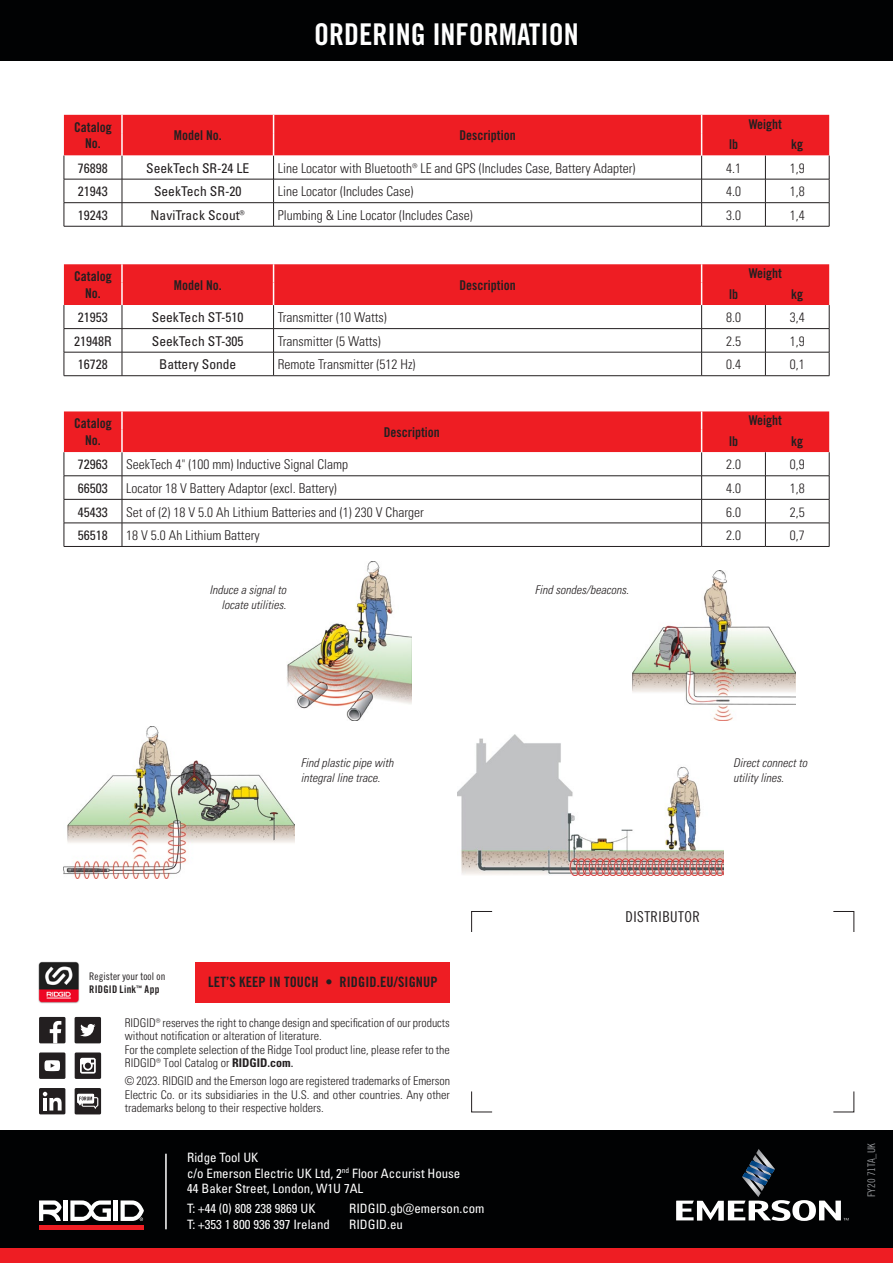
<style>
.page{position:relative;width:893px;height:1263px;background:#fff}
.page>*{position:absolute;margin:0;border:0;box-sizing:border-box;transform-origin:0 0}
.t1{font:30px "Trade Gothic LT Pro Bd Cn 20";color:#fff}
.t2{font:15px "Trade Gothic LT Com Cn 18";letter-spacing:.03em;color:#231f20}
.t3{font:14.25px "Trade Gothic LT Pro Bd Cn 20";letter-spacing:.01em;color:#231f20}
.t4{font:13.5px "Univers LTCYR 47 Light Cond";color:#231f20}
.t5{font:condensed 13.5px "Univers LTCYR 57";color:#231f20}
.t6{font:13.5px/16.5px "Trade Gothic LT Pro Bd Cn 20";color:#231f20;text-align:center}
.t7{font:condensed 12.9px "Univers LTCYR 57";color:#fff}
.body{font:12px/13.6px "Univers LTCYR 47 Light Cond";color:#231f20}
.Photo_caption{font:12px/15px "Univers LTCYR 47 Light Cond Obl";color:#231f20}
.t8{font:10.5px "Trade Gothic LT Pro Cn 18";letter-spacing:.01em;color:#231f20}
.t9{font:10.5px "Trade Gothic LT Pro Bd Cn 20";letter-spacing:.025em;color:#231f20}
.t10{font:10.5px "Trade Gothic LT Pro Cn 18";color:#939598}
.s1{font-family:"Univers LTCYR 67 Bold Cond"}
.s2{font-family:"Univers LTCYR 57";font-stretch:condensed}
</style>
<div class="page">
<div style="left:39px;top:1017px;width:26px;height:26px;background:#231f20"></div>
<svg style="left:50px;top:1021px;width:11px;height:22px"></svg>
<div style="left:39px;top:1052px;width:26px;height:27px;background:#231f20"></div>
<svg style="left:45px;top:1060px;width:15px;height:11px"></svg>
<div style="left:75px;top:1052px;width:26px;height:27px;background:#231f20"></div>
<svg style="left:80px;top:1058px;width:16px;height:15px"></svg>
<div style="left:39px;top:1088px;width:26px;height:26px;background:#231f20"></div>
<svg style="left:43px;top:1092px;width:19px;height:18px"></svg>
<div style="left:75px;top:1088px;width:26px;height:26px;background:#231f20"></div>
<svg style="left:77px;top:1094px;width:22px;height:15px"></svg>
<div style="left:75px;top:1017px;width:26px;height:26px;background:#231f20"></div>
<svg style="left:80px;top:1024px;width:15px;height:12px"></svg>
<div style="left:196px;top:962px;width:254px;height:40px;background:#ee1d23"></div>
<img style="left:38px;top:961px;width:42px;height:43px">
<img style="left:39px;top:962px;width:39px;height:40px">
<div style="left:0;top:0;width:893px;height:61px;background:#010203"></div>
<img style="left:64px;top:726px;width:230px;height:153px">
<img style="left:286px;top:562px;width:126px;height:158px">
<img style="left:633px;top:571px;width:163px;height:149px">
<img style="left:457px;top:734px;width:267px;height:142px">
<div style="left:0;top:1130px;width:893px;height:118px;background:#010203"></div>
<svg style="left:676px;top:1149px;width:173px;height:72px"></svg>
<hr style="left:39px;top:1225px;width:104px;height:4px;background:#ee1d23">
<hr style="left:64px;top:1200px;width:4px;height:21px;background:#fff">
<hr style="left:114px;top:1200px;width:4px;height:21px;background:#fff">
<svg style="left:39px;top:1200px;width:23px;height:21px"></svg>
<svg style="left:70px;top:1200px;width:41px;height:21px"></svg>
<svg style="left:121px;top:1200px;width:23px;height:21px"></svg>
<div style="left:0;top:1248px;width:893px;height:15px;background:#ee1d23"></div>
<hr style="left:64px;top:226px;width:58px;height:1px;background:#231f20">
<hr style="left:122px;top:226px;width:152px;height:1px;background:#231f20">
<hr style="left:274px;top:226px;width:428px;height:1px;background:#231f20">
<hr style="left:702px;top:226px;width:63px;height:1px;background:#231f20">
<hr style="left:765px;top:226px;width:64px;height:1px;background:#231f20">
<svg style="left:64px;top:115px;width:766px;height:111px"></svg>
<svg style="left:64px;top:264px;width:766px;height:112px"></svg>
<hr style="left:64px;top:546px;width:58px;height:1px;background:#231f20">
<hr style="left:122px;top:546px;width:580px;height:1px;background:#231f20">
<hr style="left:702px;top:546px;width:63px;height:1px;background:#231f20">
<hr style="left:765px;top:546px;width:64px;height:1px;background:#231f20">
<svg style="left:64px;top:411px;width:766px;height:135px"></svg>
<hr style="left:165px;top:1154px;width:2px;height:75px;background:#fff">
<p class="t1" style="left:314px;top:16px;width:266px">ORDERING INFORMATION</p>
<p class="t6" style="left:74px;top:119px;width:39px">Catalog<br>No.</p>
<p class="t6" style="left:174px;top:127px;width:49px">Model No.</p>
<p class="t6" style="left:459px;top:127px;width:58px">Description</p>
<p class="t6" style="left:749px;top:116px;width:35px">Weight</p>
<p class="t6" style="left:729px;top:136px;width:10px">lb</p>
<p class="t6" style="left:791px;top:136px;width:13px">kg</p>
<p class="t5" style="left:78px;top:159px;width:31px">76898</p>
<p class="t5" style="left:146px;top:159px;width:105px">SeekTech SR-24 LE</p>
<p class="t4" style="left:278px;top:159px;width:359px">Line Locator with Bluetooth® LE and GPS (Includes Case, Battery Adapter)</p>
<p class="t4" style="left:726px;top:159px;width:16px">4.1</p>
<p class="t4" style="left:790px;top:159px;width:16px">1,9</p>
<p class="t5" style="left:78px;top:183px;width:31px">21943</p>
<p class="t5" style="left:154px;top:183px;width:89px">SeekTech SR-20</p>
<p class="t4" style="left:278px;top:182px;width:137px">Line Locator (Includes Case)</p>
<p class="t4" style="left:726px;top:182px;width:16px">4.0</p>
<p class="t4" style="left:790px;top:182px;width:16px">1,8</p>
<p class="t5" style="left:78px;top:206px;width:31px">19243</p>
<p class="t5" style="left:151px;top:206px;width:96px">NaviTrack Scout®</p>
<p class="t4" style="left:278px;top:206px;width:196px">Plumbing &amp; Line Locator (Includes Case)</p>
<p class="t4" style="left:726px;top:206px;width:16px">3.0</p>
<p class="t4" style="left:790px;top:206px;width:16px">1,4</p>
<p class="t6" style="left:74px;top:268px;width:39px">Catalog<br>No.</p>
<p class="t6" style="left:174px;top:276px;width:49px">Model No.</p>
<p class="t6" style="left:459px;top:276px;width:58px">Description</p>
<p class="t6" style="left:749px;top:265px;width:35px">Weight</p>
<p class="t6" style="left:729px;top:285px;width:10px">lb</p>
<p class="t6" style="left:791px;top:285px;width:13px">kg</p>
<p class="t5" style="left:78px;top:309px;width:31px">21953</p>
<p class="t5" style="left:152px;top:309px;width:93px">SeekTech ST-510</p>
<p class="t4" style="left:278px;top:308px;width:110px">Transmitter (10 Watts)</p>
<p class="t4" style="left:726px;top:308px;width:16px">8.0</p>
<p class="t4" style="left:790px;top:308px;width:16px">3,4</p>
<p class="t5" style="left:74px;top:332px;width:39px">21948R</p>
<p class="t5" style="left:152px;top:332px;width:93px">SeekTech ST-305</p>
<p class="t4" style="left:278px;top:332px;width:104px">Transmitter (5 Watts)</p>
<p class="t4" style="left:726px;top:332px;width:16px">2.5</p>
<p class="t4" style="left:790px;top:332px;width:16px">1,9</p>
<p class="t5" style="left:78px;top:356px;width:31px">16728</p>
<p class="t5" style="left:159px;top:356px;width:79px">Battery Sonde</p>
<p class="t4" style="left:278px;top:355px;width:139px">Remote Transmitter (512 Hz)</p>
<p class="t4" style="left:726px;top:355px;width:16px">0.4</p>
<p class="t4" style="left:790px;top:355px;width:16px">0,1</p>
<p class="t6" style="left:74px;top:415px;width:39px">Catalog<br>No.</p>
<p class="t6" style="left:384px;top:424px;width:58px">Description</p>
<p class="t6" style="left:749px;top:412px;width:35px">Weight</p>
<p class="t6" style="left:729px;top:433px;width:10px">lb</p>
<p class="t6" style="left:791px;top:433px;width:13px">kg</p>
<p class="t5" style="left:78px;top:456px;width:31px">72963</p>
<p class="t4" style="left:126px;top:455px;width:224px">SeekTech 4" (100 mm) Inductive Signal Clamp</p>
<p class="t4" style="left:726px;top:455px;width:16px">2.0</p>
<p class="t4" style="left:790px;top:455px;width:16px">0,9</p>
<p class="t5" style="left:78px;top:480px;width:31px">66503</p>
<p class="t4" style="left:126px;top:479px;width:212px">Locator 18 V Battery Adaptor (excl. Battery)</p>
<p class="t4" style="left:726px;top:479px;width:16px">4.0</p>
<p class="t4" style="left:790px;top:479px;width:16px">1,8</p>
<p class="t5" style="left:78px;top:503px;width:31px">45433</p>
<p class="t4" style="left:126px;top:503px;width:299px">Set of (2) 18 V 5.0 Ah Lithium Batteries and (1) 230 V Charger</p>
<p class="t4" style="left:726px;top:503px;width:16px">6.0</p>
<p class="t4" style="left:790px;top:503px;width:16px">2,5</p>
<p class="t5" style="left:78px;top:527px;width:31px">56518</p>
<p class="t4" style="left:126px;top:526px;width:135px">18 V 5.0 Ah Lithium Battery</p>
<p class="t4" style="left:726px;top:526px;width:16px">2.0</p>
<p class="t4" style="left:790px;top:526px;width:16px">0,7</p>
<p class="Photo_caption" style="left:210px;top:582px;width:78px;text-align:right">Induce a signal to locate utilities.</p>
<p class="Photo_caption" style="left:535px;top:582px;width:95px">Find sondes/beacons.</p>
<p class="Photo_caption" style="left:301px;top:754px;width:94px">Find plastic pipe with integral line trace.</p>
<p class="Photo_caption" style="left:733px;top:754px;width:75px">Direct connect to utility lines.</p>
<p class="t8" style="left:89px;top:970px;width:78px">Register your tool on</p>
<p class="t9" style="left:89px;top:983px;width:72px">RIDGID Link<sup>™</sup> App</p>
<p class="t3" style="left:208px;top:973px;width:231px">LET’S KEEP IN TOUCH • RIDGID.EU/SIGNUP</p>
<p class="body" style="left:125px;top:1015px;width:327px">RIDGID® reserves the right to change design and specification of our products without notification or alteration of literature.</p>
<p class="body" style="left:125px;top:1042px;width:327px">For the complete selection of the Ridge Tool product line, please refer to the<br>RIDGID® Tool Catalog or <span class="s1">RIDGID.com</span><span class="s2">.</span></p>
<p class="body" style="left:125px;top:1073px;width:327px;text-align:justify">© 2023. RIDGID and the Emerson logo are registered trademarks of Emerson Electric Co. or its subsidiaries in the U.S. and other countries. Any other trademarks belong to their respective holders.</p>
<p class="t7" style="left:187px;top:1149px;width:73px">Ridge Tool UK</p>
<p class="t7" style="left:187px;top:1165px;width:275px">c/o Emerson Electric UK Ltd, 2<sup>nd</sup> Floor Accurist House</p>
<p class="t7" style="left:187px;top:1180px;width:178px">44 Baker Street, London, W1U 7AL</p>
<p class="t7" style="left:187px;top:1200px;width:130px">T: +44 (0) 808 238 9869 UK</p>
<p class="t7" style="left:349px;top:1200px;width:137px">RIDGID.gb@emerson.com</p>
<p class="t7" style="left:187px;top:1216px;width:144px">T: +353 1 800 936 397 Ireland</p>
<p class="t7" style="left:349px;top:1216px;width:55px">RIDGID.eu</p>
<p class="t2" style="left:625px;top:908px;width:76px">DISTRIBUTOR</p>
<p class="t10" style="left:865px;top:1196px;width:55px;rotate:-90deg">FY20 71TA_UK</p>
</div>
